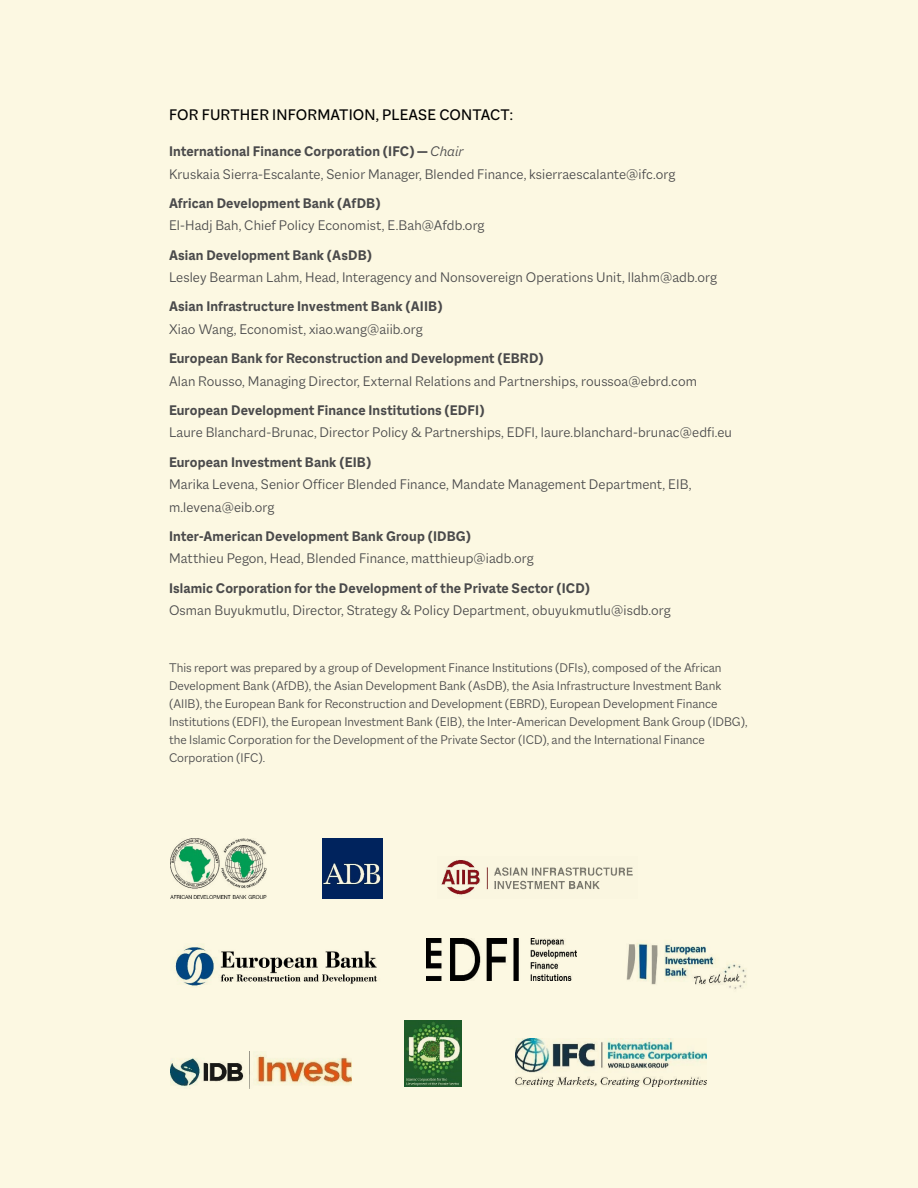
<style>
.page{position:relative;width:918px;height:1188px;background:#fcf8e2}
.page>*{position:absolute;margin:0;border:0;box-sizing:border-box;transform-origin:0 0}
.Callout_3{font:16.5px "Macklin Sans";letter-spacing:.01em;color:#000}
.Body{font:300 15px/22.5px "Macklin Sans";letter-spacing:.01em;color:#4a4a4b}
.Body-2{font:700 15px "Macklin Sans";letter-spacing:.01em;color:#4a4a4b}
.Photo_Credits{font:300 13.5px/18px "Macklin Sans";color:#4a4a4b}
.s1{font-weight:300;font-style:italic}
</style>
<div class="page">
<img style="left:515px;top:1038px;width:192px;height:49px">
<img style="left:175px;top:947px;width:203px;height:39px">
<img style="left:404px;top:1021px;width:58px;height:66px">
<img style="left:426px;top:938px;width:151px;height:43px">
<img style="left:323px;top:838px;width:60px;height:60px">
<img style="left:441px;top:860px;width:192px;height:35px">
<img style="left:626px;top:943px;width:121px;height:46px">
<img style="left:170px;top:838px;width:97px;height:60px">
<img style="left:170px;top:1051px;width:181px;height:38px">
<p class="Callout_3" style="left:169px;top:105px;width:345px">FOR FURTHER INFORMATION, PLEASE CONTACT:</p>
<p class="Body-2" style="left:169px;top:143px;width:296px">International Finance Corporation (IFC) — <span class="s1">Chair</span></p>
<p class="Body" style="left:169px;top:162px;width:508px">Kruskaia Sierra-Escalante, Senior Manager, Blended Finance, ksierraescalante@ifc.org</p>
<p class="Body-2" style="left:169px;top:194px;width:213px">African Development Bank (AfDB)</p>
<p class="Body" style="left:169px;top:214px;width:317px">El-Hadj Bah, Chief Policy Economist, E.Bah@Afdb.org</p>
<p class="Body-2" style="left:169px;top:246px;width:204px">Asian Development Bank (AsDB)</p>
<p class="Body" style="left:169px;top:266px;width:550px">Lesley Bearman Lahm, Head, Interagency and Nonsovereign Operations Unit, llahm@adb.org</p>
<p class="Body-2" style="left:169px;top:298px;width:275px">Asian Infrastructure Investment Bank (AIIB)</p>
<p class="Body" style="left:169px;top:318px;width:255px">Xiao Wang, Economist, xiao.wang@aiib.org</p>
<p class="Body-2" style="left:169px;top:350px;width:376px">European Bank for Reconstruction and Development (EBRD)</p>
<p class="Body" style="left:169px;top:369px;width:530px">Alan Rousso, Managing Director, External Relations and Partnerships, roussoa@ebrd.com</p>
<p class="Body-2" style="left:169px;top:401px;width:317px">European Development Finance Institutions (EDFI)</p>
<p class="Body" style="left:169px;top:421px;width:565px">Laure Blanchard-Brunac, Director Policy &amp; Partnerships, EDFI, laure.blanchard-brunac@edfi.eu</p>
<p class="Body-2" style="left:169px;top:453px;width:204px">European Investment Bank (EIB)</p>
<p class="Body" style="left:169px;top:473px;width:524px">Marika Levena, Senior Officer Blended Finance, Mandate Management Department, EIB, m.levena@eib.org</p>
<p class="Body-2" style="left:169px;top:527px;width:304px">Inter-American Development Bank Group (IDBG)</p>
<p class="Body" style="left:169px;top:547px;width:366px">Matthieu Pegon, Head, Blended Finance, matthieup@iadb.org</p>
<p class="Body-2" style="left:169px;top:579px;width:422px">Islamic Corporation for the Development of the Private Sector (ICD)</p>
<p class="Body" style="left:169px;top:599px;width:503px">Osman Buyukmutlu, Director, Strategy &amp; Policy Department, obuyukmutlu@isdb.org</p>
<p class="Photo_Credits" style="left:169px;top:658px;width:580px">This report was prepared by a group of Development Finance Institutions (DFIs), composed of the African Development Bank (AfDB), the Asian Development Bank (AsDB), the Asia Infrastructure Investment Bank (AIIB), the European Bank for Reconstruction and Development (EBRD), European Development Finance Institutions (EDFI), the European Investment Bank (EIB), the Inter-American Development Bank Group (IDBG), the Islamic Corporation for the Development of the Private Sector (ICD), and the International Finance Corporation (IFC).</p>
</div>
